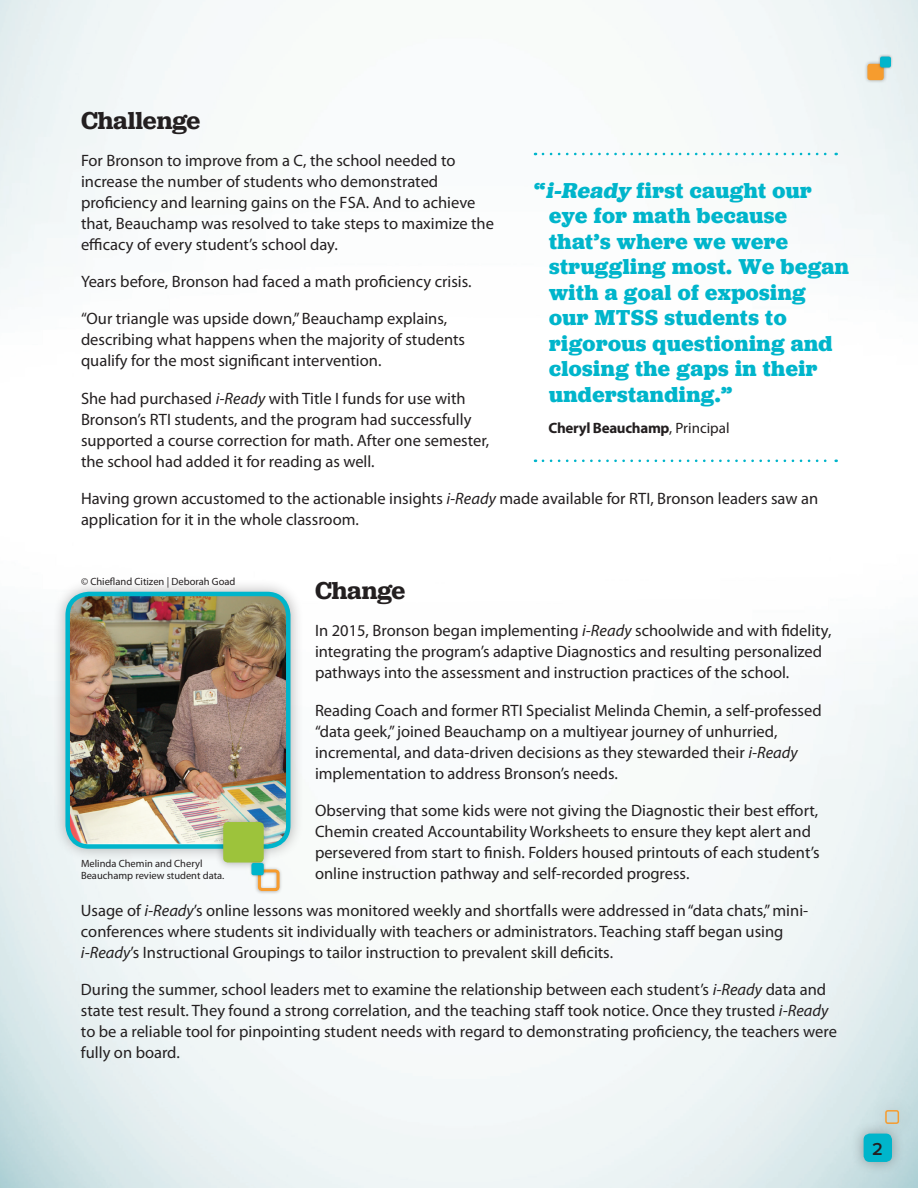
<style>
.page{position:relative;width:918px;height:1188px;background:#fff}
.page>*{position:absolute;margin:0;border:0;box-sizing:border-box;transform-origin:0 0}
.t1{font:600 25.5px "Jubilat";letter-spacing:-.01em;color:#231f20}
.t2{font:700 22.5px/25.5px "Jubilat";letter-spacing:.02em;color:#00b5cb}
.t3{font:600 18px "Proxima Nova";color:#231f20}
.t4{font:16.5px/21px "Myriad Pro";color:#231f20}
.t5{font:700 15px "Myriad Pro";letter-spacing:-.02em;color:#231f20}
.t6{font:10.5px/12px "Myriad Pro";color:#231f20}
.s1{font-style:italic}
.s2{font-weight:400}
</style>
<div class="page">
<img style="left:0;top:0;width:918px;height:293px">
<img style="left:0;top:459px;width:918px;height:729px">
<div style="left:869px;top:1094px;width:46px;height:46px;background:#c7dde0"></div>
<div style="left:885px;top:1110px;width:14px;height:14px;border:2px solid #f69c2e;border-radius:2px"></div>
<div style="left:851px;top:1121px;width:54px;height:54px;background:#231f20;opacity:.35"></div>
<div style="left:864px;top:1134px;width:28px;height:28px;background:#00b5cb;border-radius:6px"></div>
<div style="left:52px;top:579px;width:251px;height:283px;background:#231f20;opacity:.35"></div>
<img style="left:68px;top:594px;width:220px;height:250px">
<div style="left:65px;top:592px;width:226px;height:257px;border:4px solid #00b5cb;border-radius:21px"></div>
<div style="left:215px;top:814px;width:57px;height:57px;background:#231f20;opacity:.35"></div>
<div style="left:223px;top:822px;width:41px;height:41px;background:#9dc33b;border-radius:5px"></div>
<div style="left:255px;top:866px;width:28px;height:28px;background:#231f20;opacity:.35"></div>
<div style="left:258px;top:869px;width:22px;height:22px;border:3px solid #f69c2e;border-radius:3px"></div>
<div style="left:249px;top:861px;width:17px;height:16px;background:#231f20;opacity:.35"></div>
<div style="left:251px;top:863px;width:13px;height:12px;background:#00b5cb;border-radius:2px"></div>
<div style="left:864px;top:60px;width:23px;height:24px;background:#231f20;opacity:.35"></div>
<div style="left:867px;top:64px;width:17px;height:16px;background:#f69c2e;border-radius:3px"></div>
<div style="left:878px;top:54px;width:15px;height:16px;background:#231f20;opacity:.35"></div>
<div style="left:880px;top:57px;width:11px;height:11px;background:#00b5cb;border-radius:2px"></div>
<svg style="left:543px;top:153px;width:294px;height:2px"></svg>
<svg style="left:543px;top:460px;width:294px;height:2px"></svg>
<h1 class="t1" style="left:81px;top:104px;width:121px">Challenge</h1>
<p class="t4" style="left:81px;top:150px;width:415px">For Bronson to improve from a C, the school needed to increase the number of students who demonstrated proficiency and learning gains on the FSA. And to achieve that, Beauchamp was resolved to take steps to maximize the efficacy of every student’s school day.</p>
<p class="t4" style="left:81px;top:272px;width:392px">Years before, Bronson had faced a math proficiency crisis.</p>
<p class="t4" style="left:81px;top:309px;width:386px">“Our triangle was upside down,” Beauchamp explains, describing what happens when the majority of students qualify for the most significant intervention.</p>
<p class="t4" style="left:81px;top:388px;width:410px">She had purchased <span class="s1">i-Ready</span> with Title I funds for use with Bronson’s RTI students, and the program had successfully supported a course correction for math. After one semester, the school had added it for reading as well.</p>
<p class="t4" style="left:81px;top:488px;width:739px">Having grown accustomed to the actionable insights <span class="s1">i-Ready</span> made available for RTI, Bronson leaders saw an application for it in the whole classroom.</p>
<h2 class="t2" style="left:549px;top:177px;width:301px;text-indent:-15px">“<span class="s1">i-Ready</span> first caught our eye for math because that’s where we were struggling most. We began with a goal of exposing our MTSS students to rigorous questioning and closing the gaps in their understanding.”</h2>
<p class="t5" style="left:548px;top:420px;width:183px">Cheryl Beauchamp<span class="s2">, Principal</span></p>
<p class="t6" style="left:81px;top:575px;width:156px">© Chiefland Citizen | Deborah Goad</p>
<h1 class="t1" style="left:315px;top:574px;width:92px">Change</h1>
<p class="t4" style="left:315px;top:621px;width:518px">In 2015, Bronson began implementing <span class="s1">i-Ready</span> schoolwide and with fidelity, integrating the program’s adaptive Diagnostics and resulting personalized pathways into the assessment and instruction practices of the school.</p>
<p class="t4" style="left:315px;top:700px;width:508px">Reading Coach and former RTI Specialist Melinda Chemin, a self-professed “data geek,” joined Beauchamp on a multiyear journey of unhurried, incremental, and data-driven decisions as they stewarded their <span class="s1">i-Ready </span>implementation to address Bronson’s needs.</p>
<p class="t4" style="left:315px;top:800px;width:506px">Observing that some kids were not giving the Diagnostic their best effort, Chemin created Accountability Worksheets to ensure they kept alert and persevered from start to finish. Folders housed printouts of each student’s online instruction pathway and self-recorded progress.</p>
<p class="t4" style="left:81px;top:900px;width:729px">Usage of <span class="s1">i-Ready</span>’s online lessons was monitored weekly and shortfalls were addressed in “data chats,” mini&shy;conferences where students sit individually with teachers or administrators. Teaching staff began using <span class="s1">i-Ready</span>’s Instructional Groupings to tailor instruction to prevalent skill deficits.</p>
<p class="t4" style="left:81px;top:980px;width:758px">During the summer, school leaders met to examine the relationship between each student’s <span class="s1">i-Ready</span> data and state test result. They found a strong correlation, and the teaching staff took notice. Once they trusted <span class="s1">i-Ready </span>to be a reliable tool for pinpointing student needs with regard to demonstrating proficiency, the teachers were fully on board.</p>
<p class="t6" style="left:81px;top:858px;width:145px">Melinda Chemin and Cheryl<br>Beauchamp review student data.</p>
<p class="t3" style="left:872px;top:1140px;width:12px">2</p>
</div>
